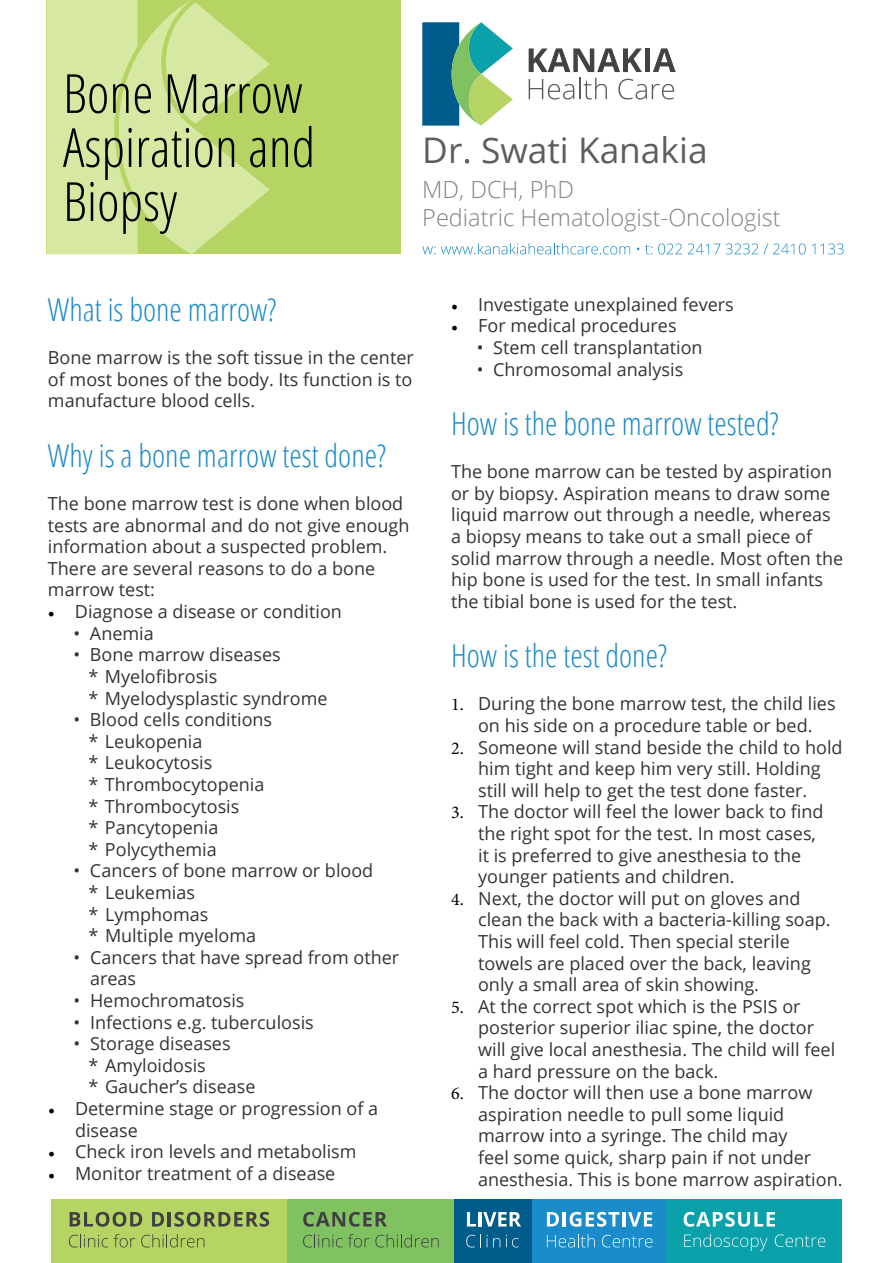
<style>
.page{position:relative;width:893px;height:1263px;background:#fff}
.page>*{position:absolute;margin:0;border:0;box-sizing:border-box;transform-origin:0 0}
.t1{font:300 condensed 54px/54px "Open Sans";color:#000}
.t2{font:35.25px "Open Sans";color:#5e5e5e}
.t3{font:300 condensed 31.5px "Open Sans";color:#1c8ac7}
.t4{font:300 23.55px/28.2px "Open Sans";color:#828282}
.t5{font:18px/21.6px "Open Sans";color:#333}
.s1{font-family:"Minion Pro";color:#000}
</style>
<div class="page">
<div style="left:47px;top:0;width:354px;height:254px;background:#b5d463"></div>
<svg style="left:529px;top:48px;width:113px;height:24px"></svg>
<div style="left:645px;top:48px;width:5px;height:24px;background:#424242"></div>
<svg style="left:653px;top:48px;width:23px;height:24px"></svg>
<svg style="left:529px;top:79px;width:45px;height:20px"></svg>
<hr style="left:579px;top:78px;width:2px;height:21px;background:#5c595c">
<svg style="left:583px;top:78px;width:24px;height:21px"></svg>
<svg style="left:618px;top:79px;width:56px;height:20px"></svg>
<svg style="left:422px;top:22px;width:91px;height:104px"></svg>
<svg style="left:47px;top:0;width:223px;height:254px"></svg>
<svg style="left:422px;top:246px;width:13px;height:8px"></svg>
<svg style="left:441px;top:243px;width:189px;height:11px"></svg>
<svg style="left:645px;top:244px;width:7px;height:10px"></svg>
<svg style="left:658px;top:243px;width:24px;height:11px"></svg>
<svg style="left:688px;top:243px;width:32px;height:11px"></svg>
<svg style="left:726px;top:243px;width:80px;height:11px"></svg>
<svg style="left:812px;top:243px;width:32px;height:11px"></svg>
<div style="left:51px;top:1199px;width:237px;height:64px;background:#b5d463"></div>
<svg style="left:70px;top:1212px;width:72px;height:15px"></svg>
<svg style="left:152px;top:1212px;width:12px;height:14px"></svg>
<hr style="left:168px;top:1212px;width:3px;height:14px;background:#404042">
<svg style="left:174px;top:1212px;width:95px;height:15px"></svg>
<svg style="left:69px;top:1234px;width:39px;height:13px"></svg>
<svg style="left:114px;top:1234px;width:21px;height:13px"></svg>
<svg style="left:141px;top:1234px;width:63px;height:13px"></svg>
<div style="left:288px;top:1199px;width:167px;height:64px;background:#80c261"></div>
<svg style="left:303px;top:1212px;width:84px;height:15px"></svg>
<svg style="left:303px;top:1234px;width:39px;height:13px"></svg>
<svg style="left:348px;top:1234px;width:21px;height:13px"></svg>
<svg style="left:375px;top:1234px;width:64px;height:13px"></svg>
<div style="left:455px;top:1199px;width:77px;height:64px;background:#005c8a"></div>
<div style="left:532px;top:1199px;width:135px;height:64px;background:#1a8cc9"></div>
<svg style="left:467px;top:1212px;width:9px;height:14px"></svg>
<hr style="left:478px;top:1212px;width:3px;height:14px;background:#fff">
<svg style="left:483px;top:1212px;width:38px;height:14px"></svg>
<svg style="left:466px;top:1234px;width:34px;height:13px"></svg>
<svg style="left:506px;top:1235px;width:13px;height:12px"></svg>
<svg style="left:547px;top:1212px;width:12px;height:14px"></svg>
<hr style="left:563px;top:1212px;width:3px;height:14px;background:#fff">
<svg style="left:570px;top:1212px;width:49px;height:15px"></svg>
<hr style="left:622px;top:1212px;width:3px;height:14px;background:#fff">
<svg style="left:628px;top:1212px;width:24px;height:14px"></svg>
<svg style="left:547px;top:1234px;width:48px;height:13px"></svg>
<svg style="left:602px;top:1235px;width:50px;height:12px"></svg>
<div style="left:667px;top:1199px;width:175px;height:64px;background:#0aa1ab"></div>
<svg style="left:684px;top:1212px;width:91px;height:15px"></svg>
<svg style="left:684px;top:1234px;width:84px;height:17px"></svg>
<svg style="left:775px;top:1234px;width:50px;height:13px"></svg>
<h1 class="t1" style="left:63px;top:65px;width:254px">Bone Marrow<br>Aspiration and<br>Biopsy</h1>
<h2 class="t2" style="left:422px;top:126px;width:287px">Dr. Swati Kanakia</h2>
<h3 class="t4" style="left:422px;top:174px;width:360px">MD, DCH, PhD<br>Pediatric Hematologist-Oncologist</h3>
<h3 class="t3" style="left:48px;top:288px;width:230px">What is bone marrow?</h3>
<p class="t5" style="left:48px;top:346px;width:367px;text-align:justify">Bone marrow is the soft tissue in the center of most bones of the body. Its function is to manufacture blood cells.</p>
<h3 class="t3" style="left:48px;top:434px;width:340px">Why is a bone marrow test done?</h3>
<p class="t5" style="left:48px;top:492px;width:363px">The bone marrow test is done when blood tests are abnormal and do not give enough information about a suspected problem.<br>There are several reasons to do a bone marrow test:</p>
<p class="t5" style="left:48px;top:600px;width:295px"><span class="s1">•</span> Diagnose a disease or condition</p>
<p class="t5" style="left:73px;top:622px;width:82px">• Anemia</p>
<p class="t5" style="left:88px;top:643px;width:241px;text-indent:-15px">• Bone marrow diseases<br>* Myelofibrosis<br>* Myelodysplastic syndrome</p>
<p class="t5" style="left:88px;top:708px;width:185px;text-indent:-15px">• Blood cells conditions * Leukopenia<br>* Leukocytosis<br>* Thrombocytopenia * Thrombocytosis<br>* Pancytopenia<br>* Polycythemia</p>
<p class="t5" style="left:88px;top:859px;width:286px;text-indent:-15px">• Cancers of bone marrow or blood * Leukemias<br>* Lymphomas<br>* Multiple myeloma</p>
<p class="t5" style="left:90px;top:946px;width:311px;text-indent:-17px">• Cancers that have spread from other areas</p>
<p class="t5" style="left:73px;top:989px;width:173px">• Hemochromatosis</p>
<p class="t5" style="left:73px;top:1011px;width:242px">• Infections e.g. tuberculosis</p>
<p class="t5" style="left:89px;top:1032px;width:169px;text-indent:-15px">• Storage diseases<br>* Amyloidosis<br>* Gaucher’s disease</p>
<p class="t5" style="left:75px;top:1097px;width:305px;text-indent:-27px"><span class="s1">•</span> Determine stage or progression of a disease</p>
<p class="t5" style="left:48px;top:1140px;width:310px"><span class="s1">•</span> Check iron levels and metabolism</p>
<p class="t5" style="left:48px;top:1162px;width:289px"><span class="s1">•</span> Monitor treatment of a disease</p>
<p class="t5" style="left:451px;top:293px;width:284px"><span class="s1">•</span> Investigate unexplained fevers</p>
<p class="t5" style="left:451px;top:314px;width:227px"><span class="s1">•</span> For medical procedures</p>
<p class="t5" style="left:477px;top:336px;width:227px">• Stem cell transplantation</p>
<p class="t5" style="left:477px;top:358px;width:208px">• Chromosomal analysis</p>
<h3 class="t3" style="left:451px;top:402px;width:329px">How is the bone marrow tested?</h3>
<p class="t5" style="left:451px;top:460px;width:394px">The bone marrow can be tested by aspiration or by biopsy. Aspiration means to draw some liquid marrow out through a needle, whereas a biopsy means to take out a small piece of solid marrow through a needle. Most often the hip bone is used for the test. In small infants the tibial bone is used for the test.</p>
<h3 class="t3" style="left:451px;top:634px;width:217px">How is the test done?</h3>
<p class="t5" style="left:451px;top:692px;width:386px;text-align:center"><span class="s1">1.</span> During the bone marrow test, the child lies on his side on a procedure table or bed.</p>
<p class="t5" style="left:451px;top:736px;width:393px;text-align:center"><span class="s1">2.</span> Someone will stand beside the child to hold him tight and keep him very still. Holding<br>still will help to get the test done faster.</p>
<p class="t5" style="left:478px;top:800px;width:347px;text-indent:-27px"><span class="s1">3.</span> The doctor will feel the lower back to find the right spot for the test. In most cases, it is preferred to give anesthesia to the younger patients and children.</p>
<p class="t5" style="left:478px;top:887px;width:354px;text-indent:-27px"><span class="s1">4.</span> Next, the doctor will put on gloves and clean the back with a bacteria-killing soap.<br>This will feel cold. Then special sterile towels are placed over the back, leaving only a small area of skin showing.</p>
<p class="t5" style="left:478px;top:995px;width:359px;text-indent:-27px"><span class="s1">5.</span> At the correct spot which is the PSIS or posterior superior iliac spine, the doctor will give local anesthesia. The child will feel a hard pressure on the back.</p>
<p class="t5" style="left:478px;top:1081px;width:366px;text-indent:-27px"><span class="s1">6.</span> The doctor will then use a bone marrow aspiration needle to pull some liquid marrow into a syringe. The child may<br>feel some quick, sharp pain if not under anesthesia. This is bone marrow aspiration.</p>
</div>
